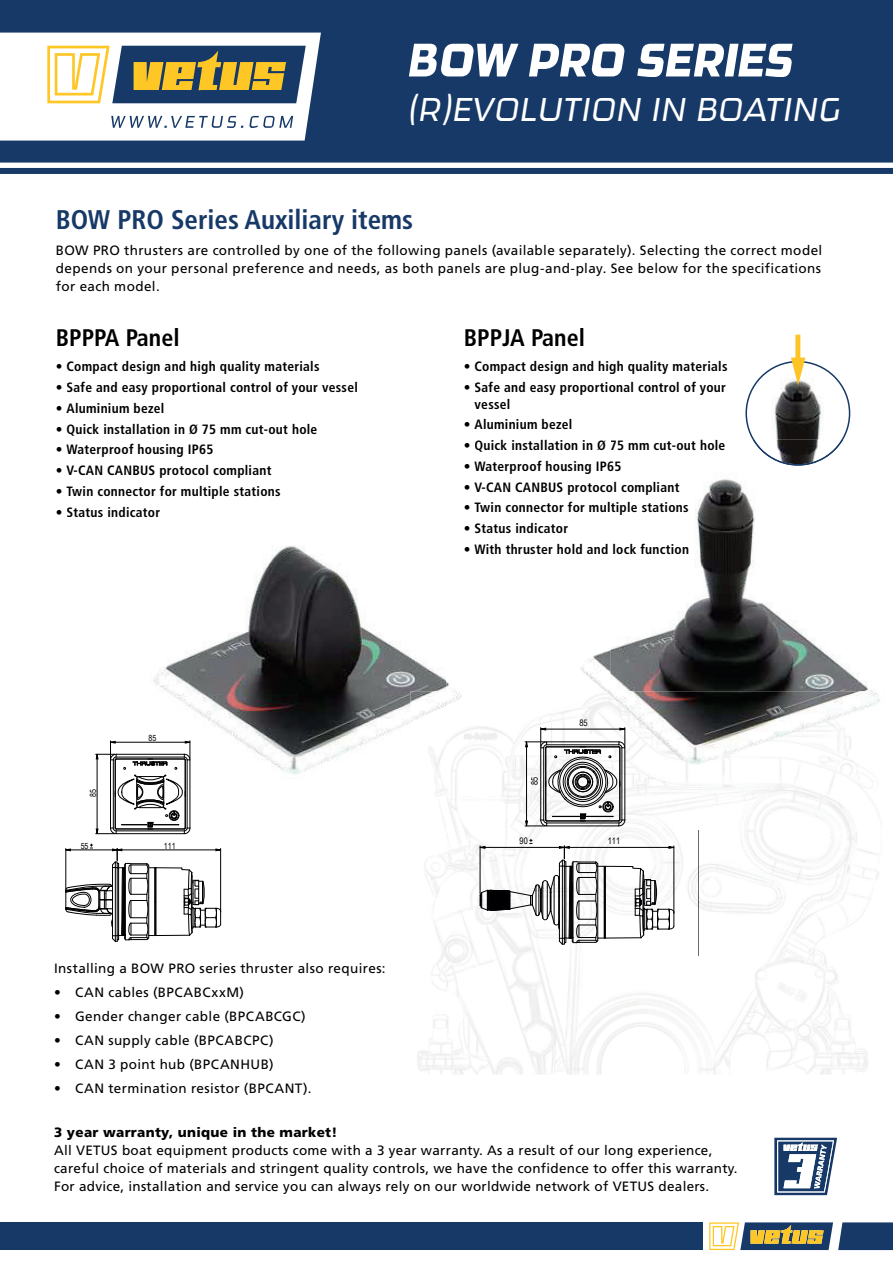
<style>
.page{position:relative;width:893px;height:1263px;background:#fff}
.page>*{position:absolute;margin:0;border:0;box-sizing:border-box;transform-origin:0 0}
.t1{font:italic 55.5px "Ginger OT";letter-spacing:.01em;color:#fff}
.t2{font:italic 300 39px "Ginger OT";letter-spacing:.01em;color:#fff}
.t3{font:700 condensed 27px "Frutiger LT Std";color:#163967}
.t4{font:700 condensed 24px "Frutiger LT Std";color:#000001}
.t5{font:13.5px/18px "Frutiger LT Std";letter-spacing:.02em;color:#000001}
.t6{font:700 condensed 13.5px "Frutiger LT Std";letter-spacing:.02em;color:#000001}
.t7{font:900 13.5px "Frutiger LT Std";letter-spacing:.02em;color:#000001}
.t8{font:9px "Arial Narrow";color:#000002}
.t9{font:8.55px "Arial Narrow";color:#000002}
</style>
<div class="page">
<div style="left:0;top:0;width:893px;height:163px;background:#163967"></div>
<div style="left:0;top:168px;width:893px;height:6px;background:#163967"></div>
<div style="left:0;top:1222px;width:703px;height:28px;background:#163967"></div>
<svg style="left:709px;top:1222px;width:184px;height:28px;background:#767f78"></svg>
<svg style="left:0;top:33px;width:321px;height:108px"></svg>
<svg style="left:774px;top:1138px;width:63px;height:57px"></svg>
<svg style="left:745px;top:335px;width:105px;height:105px"></svg>
<img style="left:610px;top:479px;width:262px;height:212px">
<img style="left:446px;top:691px;width:436px;height:210px">
<img style="left:610px;top:482px;width:69px;height:13px">
<img style="left:610px;top:502px;width:78px;height:13px">
<img style="left:610px;top:544px;width:79px;height:10px">
<img style="left:753px;top:440px;width:90px;height:26px">
<img style="left:153px;top:546px;width:293px;height:228px">
<img style="left:411px;top:691px;width:35px;height:137px">
<img style="left:446px;top:650px;width:164px;height:190px">
<svg style="left:467px;top:713px;width:232px;height:256px"></svg>
<svg style="left:65px;top:691px;width:170px;height:251px"></svg>
<h1 class="t1" style="left:408px;top:25px;width:386px">BOW PRO SERIES</h1>
<h2 class="t2" style="left:408px;top:85px;width:434px">(R)EVOLUTION IN BOATING</h2>
<h3 class="t3" style="left:56px;top:208px;width:359px">BOW PRO Series Auxiliary items</h3>
<p class="t5" style="left:56px;top:242px;width:768px;text-align:justify">BOW PRO thrusters are controlled by one of the following panels (available separately). Selecting the correct model depends on your personal preference and needs, as both panels are plug-and-play. See below for the specifications for each model.</p>
<h3 class="t4" style="left:56px;top:328px;width:125px">BPPPA Panel</h3>
<p class="t6" style="left:56px;top:361px;width:265px">• Compact design and high quality materials</p>
<p class="t6" style="left:56px;top:382px;width:303px">• Safe and easy proportional control of your vessel</p>
<p class="t6" style="left:56px;top:402px;width:110px">• Aluminium bezel</p>
<p class="t6" style="left:56px;top:423px;width:263px">• Quick installation in Ø 75 mm cut-out hole</p>
<p class="t6" style="left:56px;top:444px;width:159px">• Waterproof housing IP65</p>
<p class="t6" style="left:56px;top:465px;width:217px">• V-CAN CANBUS protocol compliant</p>
<p class="t6" style="left:56px;top:485px;width:226px">• Twin connector for multiple stations</p>
<p class="t6" style="left:56px;top:506px;width:106px">• Status indicator</p>
<p class="t9" style="left:88px;top:797px;width:9px;rotate:-90deg">85</p>
<p class="t9" style="left:148px;top:733px;width:9px">85</p>
<p class="t9" style="left:81px;top:841px;width:9px">55</p>
<p class="t9" style="left:164px;top:841px;width:13px">111</p>
<p class="t5" style="left:54px;top:960px;width:333px">Installing a BOW PRO series thruster also requires:</p>
<p class="t5" style="left:54px;top:984px;width:191px">• CAN cables (BPCABCxxM)</p>
<p class="t5" style="left:54px;top:1008px;width:253px">• Gender changer cable (BPCABCGC)</p>
<p class="t5" style="left:54px;top:1032px;width:221px">• CAN supply cable (BPCABCPC)</p>
<p class="t5" style="left:54px;top:1056px;width:221px">• CAN 3 point hub (BPCANHUB)</p>
<p class="t5" style="left:54px;top:1080px;width:259px">• CAN termination resistor (BPCANT).</p>
<h3 class="t4" style="left:464px;top:328px;width:123px">BPPJA Panel</h3>
<p class="t6" style="left:464px;top:361px;width:265px">• Compact design and high quality materials</p>
<p class="t6" style="left:464px;top:382px;width:264px">• Safe and easy proportional control of your</p>
<p class="t6" style="left:474px;top:398px;width:37px">vessel</p>
<p class="t6" style="left:464px;top:419px;width:110px">• Aluminium bezel</p>
<p class="t6" style="left:464px;top:440px;width:263px">• Quick installation in Ø 75 mm cut-out hole</p>
<p class="t6" style="left:464px;top:461px;width:159px">• Waterproof housing IP65</p>
<p class="t6" style="left:464px;top:481px;width:217px">• V-CAN CANBUS protocol compliant</p>
<p class="t6" style="left:464px;top:502px;width:226px">• Twin connector for multiple stations</p>
<p class="t6" style="left:464px;top:544px;width:227px">• With thruster hold and lock function</p>
<p class="t6" style="left:464px;top:523px;width:106px">• Status indicator</p>
<p class="t8" style="left:529px;top:785px;width:10px;rotate:-90deg">85</p>
<p class="t8" style="left:579px;top:718px;width:10px">85</p>
<p class="t8" style="left:519px;top:836px;width:10px">90</p>
<p class="t8" style="left:608px;top:836px;width:14px">111</p>
<p class="t7" style="left:54px;top:1125px;width:285px">3 year warranty, unique in the market!</p>
<p class="t5" style="left:54px;top:1142px;width:685px">All VETUS boat equipment products come with a 3 year warranty. As a result of our long experience, careful choice of materials and stringent quality controls, we have the confidence to offer this warranty.<br>For advice, installation and service you can always rely on our worldwide network of VETUS dealers.</p>
</div>
